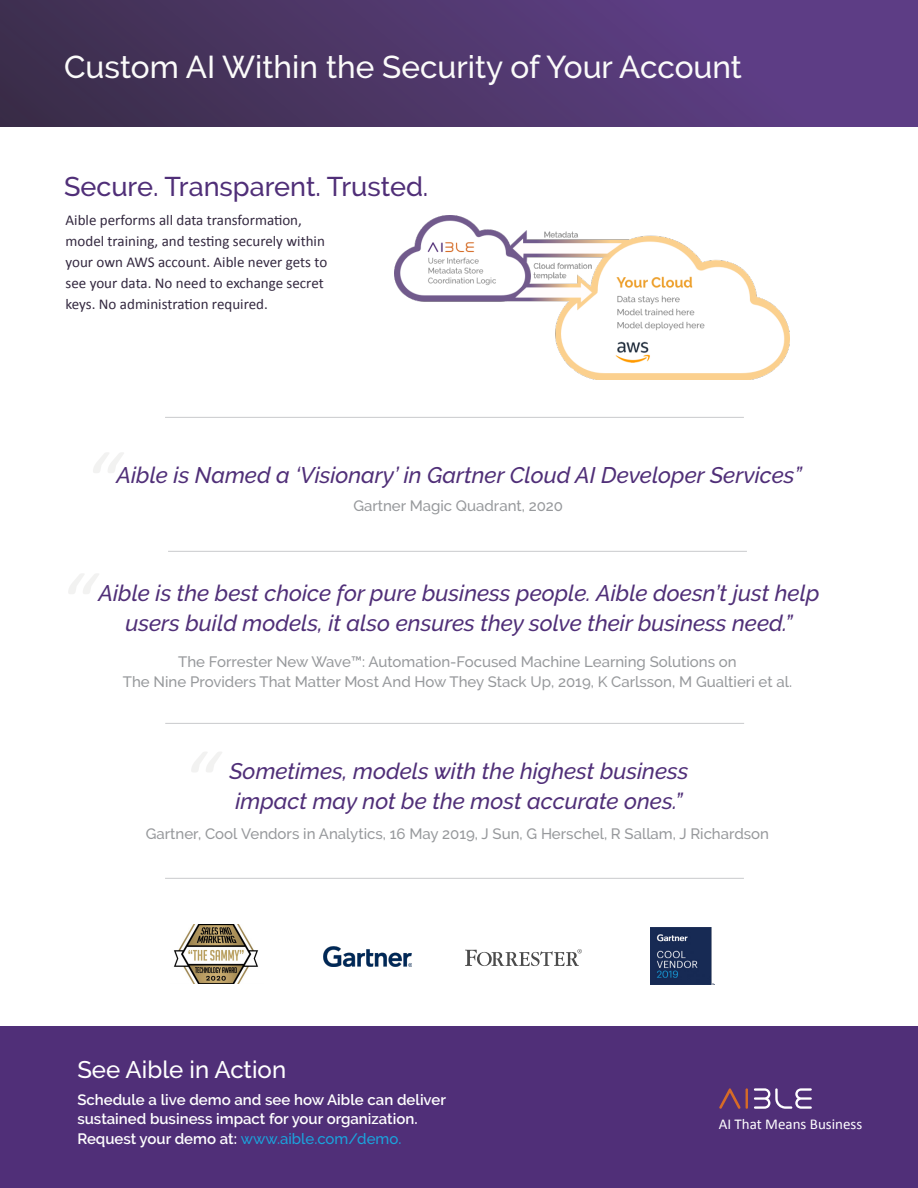
<style>
.page{position:relative;width:918px;height:1188px;background:#fff}
.page>*{position:absolute;margin:0;border:0;box-sizing:border-box;transform-origin:0 0}
.t1{font:500 31.5px "Raleway";color:#fbfbfa}
.t2{font:500 27px "Raleway";color:#502f78}
.t3{font:500 24px "Raleway";color:#fff}
.t4{font:italic 500 22.5px/30px "Raleway";color:#502f78;text-align:center}
.t5{font:500 15px "Raleway";color:#97999c}
.t6{font:15px/21px "Calibri";color:#342940}
.t7{font:600 15px/19.5px "Raleway";color:#fff}
.t8{font:15px "Calibri";color:#fff}
.s1{font-weight:500;color:#1aa4dd}
</style>
<div class="page">
<div style="left:0;top:1026px;width:918px;height:162px;background:#502f78"></div>
<img style="left:395px;top:216px;width:395px;height:164px">
<img style="left:173px;top:924px;width:86px;height:60px">
<div style="left:0;top:0;width:918px;height:126px;background:linear-gradient(to right,#3d2f4c,#62408d)"></div>
<svg style="left:754px;top:1088px;width:58px;height:21px"></svg>
<hr style="left:746px;top:1088px;width:2px;height:21px;background:#d66b27">
<svg style="left:719px;top:1088px;width:22px;height:21px"></svg>
<svg style="left:465px;top:949px;width:117px;height:17px"></svg>
<img style="left:650px;top:927px;width:64px;height:57px">
<img style="left:323px;top:946px;width:89px;height:20px">
<hr style="left:165px;top:723px;width:579px;height:1px;background:#c9cacc">
<hr style="left:168px;top:551px;width:579px;height:1px;background:#c9cacc">
<hr style="left:165px;top:878px;width:579px;height:1px;background:#c9cacc">
<hr style="left:165px;top:417px;width:579px;height:1px;background:#c9cacc">
<div style="left:661px;top:337px;width:79px;height:28px;background:#fff"></div>
<p class="t1" style="left:64px;top:48px;width:679px">Custom AI Within the Security of Your Account</p>
<p class="t2" style="left:64px;top:171px;width:366px">Secure. Transparent. Trusted.</p>
<p class="t6" style="left:66px;top:209px;width:263px">Aible performs all data transformation, model training, and testing securely within your own AWS account. Aible never gets to see your data. No need to exchange secret keys. No administration required.</p>
<p class="t4" style="left:117px;top:460px;width:687px">Aible is Named a ‘Visionary’ in Gartner Cloud AI Developer Services”</p>
<p class="t5" style="left:353px;top:497px;width:211px">Gartner Magic Quadrant, 2020</p>
<p class="t4" style="left:98px;top:578px;width:723px">Aible is the best choice for pure business people. Aible doesn’t just help users build models, it also ensures they solve their business need.”</p>
<p class="t5" style="left:178px;top:653px;width:560px">The Forrester New Wave™: Automation-Focused Machine Learning Solutions on</p>
<p class="t5" style="left:123px;top:673px;width:671px">The Nine Providers That Matter Most And How They Stack Up, 2019, K Carlsson, M Gualtieri et al.</p>
<p class="t4" style="left:229px;top:756px;width:461px">Sometimes, models with the highest business</p>
<p class="t4" style="left:236px;top:786px;width:448px">impact may not be the most accurate ones.”</p>
<p class="t5" style="left:146px;top:825px;width:625px">Gartner, Cool Vendors in Analytics, 16 May 2019, J Sun, G Herschel, R Sallam, J Richardson</p>
<p class="t3" style="left:77px;top:1056px;width:210px">See Aible in Action</p>
<p class="t7" style="left:77px;top:1090px;width:370px">Schedule a live demo and see how Aible can deliver sustained business impact for your organization.<br>Request your demo at: <span class="s1">www.aible.com/demo.</span></p>
<p class="t8" style="left:719px;top:1115px;width:145px">AI That Means Business</p>
</div>
